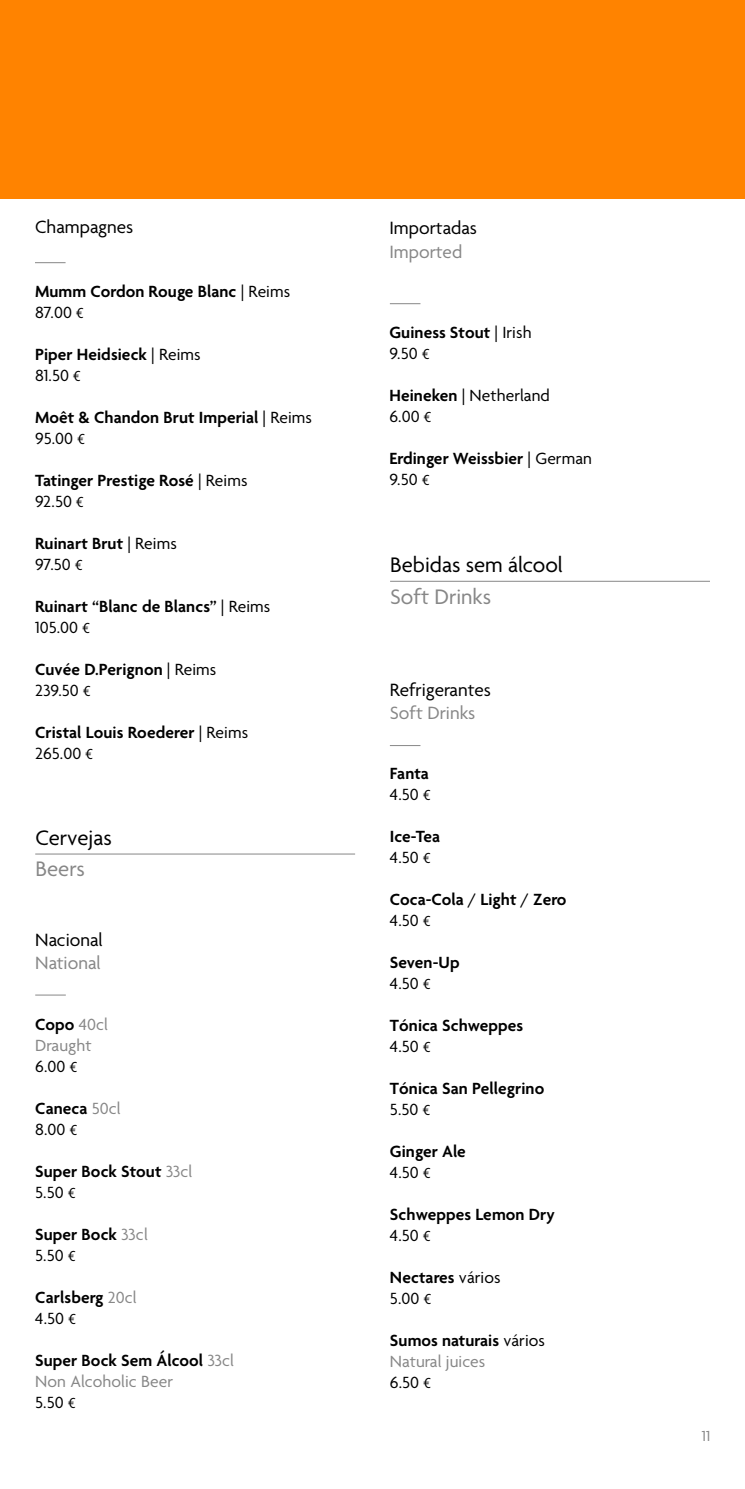
<style>
.page{position:relative;width:745px;height:1489px;background:#fff}
.page>*{position:absolute;margin:0;border:0;box-sizing:border-box;transform-origin:0 0}
.t1{font:22.75px "Agenda";color:#000}
.t2{font:22.75px "Agenda";color:#878787}
.t3{font:19.25px "Agenda";color:#000}
.t4{font:19.25px "Agenda";color:#878787}
.t5{font:600 17.5px/21px "Agenda";letter-spacing:.005em;color:#000}
.t6{font:17.5px/21px "Agenda";letter-spacing:.005em;color:#878787}
.t7{font:17.5px/21px "Agenda";letter-spacing:.005em;color:#000}
.t8{font:15.75px "Agenda";color:#878787}
.s1{font-weight:400}
.s2{font-weight:400;font-size:15.75px}
.s3{font-weight:600;color:#000}
.s4{color:#000}
.s5{font-size:15.75px;color:#000}
.s6{font-weight:400;color:#878787}
.s7{font-weight:600}
.s8{font-size:15.75px}
</style>
<div class="page">
<hr style="left:0;top:0;width:1px;height:198px;background:#8e0b56">
<hr style="left:390px;top:581px;width:319px;height:1px;background:#878787">
<hr style="left:389px;top:745px;width:31px;height:1px;background:#878787">
<hr style="left:35px;top:853px;width:320px;height:1px;background:#878787">
<hr style="left:35px;top:994px;width:31px;height:1px;background:#878787">
<div style="left:1px;top:0;width:743px;height:198px;background:#ff8300"></div>
<hr style="left:35px;top:262px;width:31px;height:1px;background:#878787">
<hr style="left:389px;top:303px;width:31px;height:1px;background:#878787">
<p class="t3" style="left:35px;top:217px;width:100px">Champagnes</p>
<p class="t5" style="left:35px;top:282px;width:256px">Mumm Cordon Rouge Blanc <span class="s1">| Reims<br>87.00</span> <span class="s2">€</span></p>
<p class="t5" style="left:35px;top:345px;width:167px">Piper Heidsieck <span class="s1">| Reims<br>81.50</span> <span class="s2">€</span></p>
<p class="t5" style="left:35px;top:408px;width:278px">Moêt &amp; Chandon Brut Imperial <span class="s1">| Reims<br>95.00</span> <span class="s2">€</span></p>
<p class="t5" style="left:35px;top:471px;width:214px">Tatinger Prestige Rosé <span class="s1">| Reims<br>92.50</span> <span class="s2">€</span></p>
<p class="t5" style="left:35px;top:534px;width:143px">Ruinart Brut <span class="s1">| Reims<br>97.50</span> <span class="s2">€</span></p>
<p class="t5" style="left:35px;top:597px;width:237px">Ruinart “Blanc de Blancs” <span class="s1">| Reims<br>105.00</span> <span class="s2">€</span></p>
<p class="t5" style="left:35px;top:660px;width:183px">Cuvée D.Perignon <span class="s1">| Reims<br>239.50</span> <span class="s2">€</span></p>
<p class="t5" style="left:35px;top:723px;width:214px">Cristal Louis Roederer <span class="s1">| Reims<br>265.00</span> <span class="s2">€</span></p>
<h1 class="t1" style="left:35px;top:825px;width:78px">Cervejas</h1>
<h1 class="t2" style="left:35px;top:856px;width:51px">Beers</h1>
<p class="t3" style="left:35px;top:929px;width:69px">Nacional</p>
<p class="t4" style="left:35px;top:952px;width:67px">National</p>
<p class="t6" style="left:35px;top:1014px;width:74px"><span class="s3">Copo</span> 40cl<br>Draught<br><span class="s4">6.00</span> <span class="s5">€</span></p>
<p class="t5" style="left:35px;top:1098px;width:87px">Caneca <span class="s6">50cl<br></span><span class="s1">8.00</span> <span class="s2">€</span></p>
<p class="t5" style="left:35px;top:1161px;width:158px">Super Bock Stout <span class="s6">33cl<br></span><span class="s1">5.50</span> <span class="s2">€</span></p>
<p class="t5" style="left:35px;top:1224px;width:114px">Super Bock <span class="s6">33cl<br></span><span class="s1">5.50</span> <span class="s2">€</span></p>
<p class="t5" style="left:35px;top:1287px;width:103px">Carlsberg <span class="s6">20cl<br></span><span class="s1">4.50</span> <span class="s2">€</span></p>
<p class="t6" style="left:35px;top:1350px;width:200px"><span class="s3">Super Bock Sem Álcool</span> 33cl<br>Non Alcoholic Beer<br><span class="s4">5.50</span> <span class="s5">€</span></p>
<p class="t3" style="left:389px;top:218px;width:89px">Importadas</p>
<p class="t4" style="left:389px;top:241px;width:74px">Imported</p>
<p class="t5" style="left:389px;top:322px;width:143px">Guiness Stout <span class="s1">| Irish<br>9.50</span> <span class="s2">€</span></p>
<p class="t7" style="left:389px;top:385px;width:162px"><span class="s7">Heineken</span> | Netherland<br>6.00 <span class="s8">€</span></p>
<p class="t5" style="left:389px;top:448px;width:204px">Erdinger Weissbier <span class="s1">| German<br>9.50</span> <span class="s2">€</span></p>
<h1 class="t1" style="left:390px;top:552px;width:174px">Bebidas sem álcool</h1>
<h1 class="t2" style="left:390px;top:584px;width:102px">Soft Drinks</h1>
<p class="t3" style="left:389px;top:679px;width:102px">Refrigerantes</p>
<p class="t4" style="left:389px;top:703px;width:87px">Soft Drinks</p>
<p class="t5" style="left:389px;top:764px;width:42px">Fanta<br><span class="s1">4.50</span> <span class="s2">€</span></p>
<p class="t5" style="left:389px;top:827px;width:52px">Ice-Tea<br><span class="s1">4.50</span> <span class="s2">€</span></p>
<p class="t5" style="left:389px;top:890px;width:178px">Coca-Cola <span class="s1">/</span> Light <span class="s1">/</span> Zero<br><span class="s1">4.50</span> <span class="s2">€</span></p>
<p class="t5" style="left:389px;top:953px;width:71px">Seven-Up<br><span class="s1">4.50</span> <span class="s2">€</span></p>
<p class="t5" style="left:389px;top:1016px;width:135px">Tónica Schweppes<br><span class="s1">4.50</span> <span class="s2">€</span></p>
<p class="t5" style="left:389px;top:1079px;width:156px">Tónica San Pellegrino<br><span class="s1">5.50</span> <span class="s2">€</span></p>
<p class="t5" style="left:389px;top:1142px;width:77px">Ginger Ale<br><span class="s1">4.50</span> <span class="s2">€</span></p>
<p class="t5" style="left:389px;top:1205px;width:166px">Schweppes Lemon Dry<br><span class="s1">4.50</span> <span class="s2">€</span></p>
<p class="t7" style="left:389px;top:1268px;width:112px"><span class="s7">Nectares</span> vários<br>5.00 <span class="s8">€</span></p>
<p class="t5" style="left:389px;top:1331px;width:156px">Sumos naturais <span class="s1">vários<br></span><span class="s6">Natural juices<br></span><span class="s1">6.50</span> <span class="s2">€</span></p>
<p class="t8" style="left:701px;top:1426px;width:10px">11</p>
</div>
